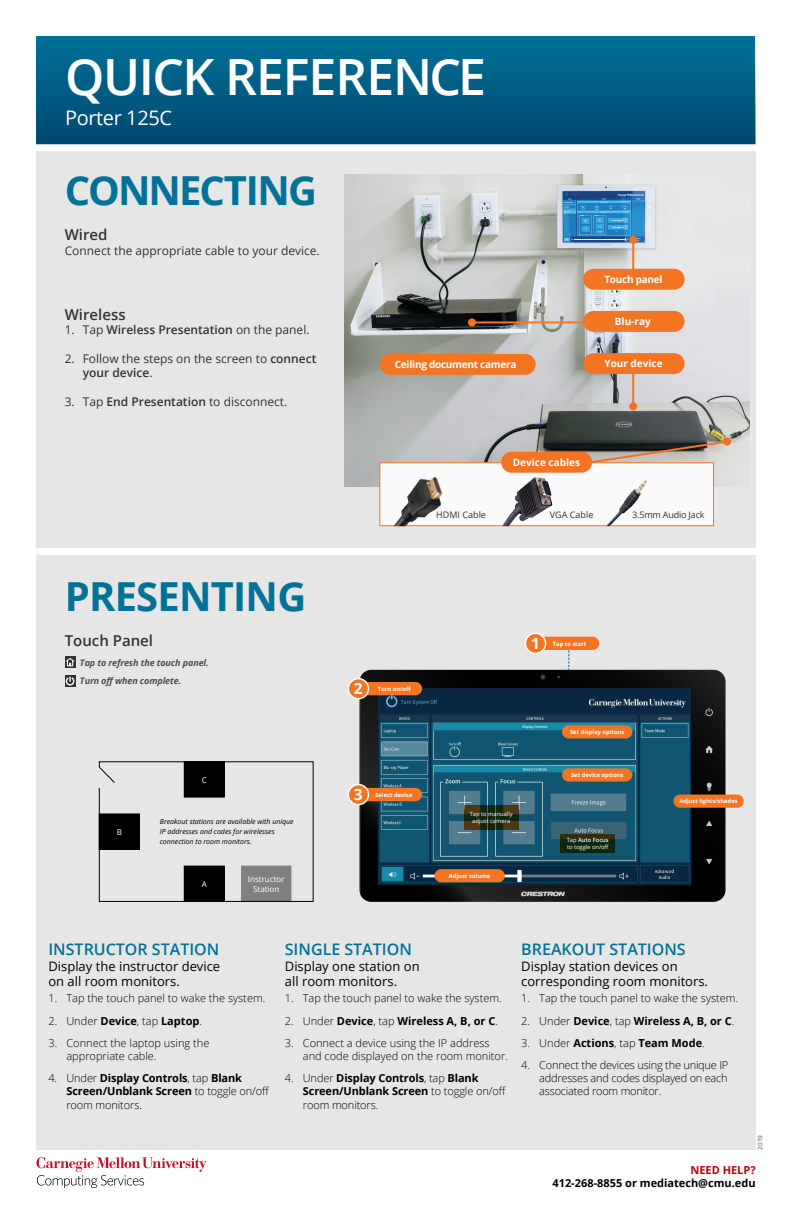
<style>
.page{position:relative;width:792px;height:1224px;background:#fff}
.page>*{position:absolute;margin:0;border:0;box-sizing:border-box;transform-origin:0 0}
.t1{font:600 50px "Open Sans";letter-spacing:-.025em;color:#fff}
.Options{font:700 40px "Open Sans";letter-spacing:-.05em;color:#007298}
.Options-2{font:700 40px "Open Sans";letter-spacing:-.025em;color:#007298}
.t2{font:20px "Open Sans";letter-spacing:-.02em;color:#fff}
.t3{font:600 16px "Open Sans";color:#007298}
.Numbers{font:700 15.5px "Open Sans";color:#fff}
.t4{font:600 15px "Open Sans";color:#333}
.t5{font:13px/15.6px "Open Sans";color:#000}
.t6{font:12px/14.4px "Open Sans";color:#333}
.t7{font:600 12px "Open Sans";color:#333}
.t8{font:300 11px/13.2px "Open Sans";color:#000}
.t9{font:700 11px/13.2px "Open Sans";letter-spacing:-.01em;color:#000}
.t10{font:700 11px "Open Sans";color:#b00}
.Labels{font:700 10px "Open Sans";letter-spacing:-.025em;color:#fff}
.Labels-2{font:700 10px "Open Sans";color:#fff}
.t11{font:italic 700 9px "Open Sans";letter-spacing:-.01em;color:#4d4d4d}
.t12{font:9px "Open Sans";color:#333}
.t13{font:9px "Open Sans";letter-spacing:-.02em;color:#333}
.Note{font:8px/9.6px "Open Sans";color:#fff;text-align:center}
.t14{font:italic 7px/10px "Open Sans";color:#000}
.Note-2{font:600 6.5px "Open Sans";color:#808080}
.t15{font:700 5.8px "Open Sans";color:#fff}
.t16{font:5.8px/6.9px "Open Sans";color:#fff;text-align:center}
.s1{font-weight:400}
.s2{font-weight:600}
.s3{font-weight:700}
.s4{font-weight:300}
</style>
<div class="page">
<div style="left:36px;top:36px;width:719px;height:112px;background:linear-gradient(to bottom,#007197,#00466d)"></div>
<div style="left:36px;top:147px;width:720px;height:1003px;background:#e6e6e6"></div>
<div style="left:32px;top:144px;width:724px;height:7px;background:#fff"></div>
<svg style="left:529px;top:637px;width:70px;height:33px"></svg>
<div style="left:525px;top:633px;width:21px;height:21px;background:#fff;border-radius:50%"></div>
<div style="left:526px;top:634px;width:19px;height:19px;background:#f37524;border-radius:50%"></div>
<div style="left:99px;top:814px;width:40px;height:35px;background:#000"></div>
<div style="left:99px;top:814px;width:41px;height:36px;border:1px solid #000"></div>
<div style="left:184px;top:762px;width:40px;height:35px;background:#000"></div>
<div style="left:184px;top:761px;width:41px;height:36px;border:1px solid #000"></div>
<div style="left:184px;top:866px;width:40px;height:35px;background:#000"></div>
<div style="left:184px;top:866px;width:41px;height:36px;border:1px solid #000"></div>
<div style="left:241px;top:866px;width:50px;height:36px;background:#808080"></div>
<div style="left:99px;top:761px;width:215px;height:141px;border:1px solid #000"></div>
<div style="left:95px;top:767px;width:8px;height:21px;background:#e6e6e6"></div>
<svg style="left:98px;top:766px;width:17px;height:17px"></svg>
<img style="left:359px;top:670px;width:367px;height:232px">
<svg style="left:367px;top:682px;width:55px;height:13px"></svg>
<div style="left:348px;top:678px;width:21px;height:21px;background:#fff;border-radius:50%"></div>
<div style="left:349px;top:679px;width:19px;height:19px;background:#f37524;border-radius:50%"></div>
<svg style="left:367px;top:788px;width:55px;height:13px"></svg>
<div style="left:348px;top:784px;width:21px;height:21px;background:#fff;border-radius:50%"></div>
<div style="left:349px;top:785px;width:19px;height:19px;background:#f37524;border-radius:50%"></div>
<div style="left:562px;top:725px;width:70px;height:14px;background:#f37524;border-radius:7px"></div>
<div style="left:562px;top:768px;width:70px;height:14px;background:#f37524;border-radius:7px"></div>
<div style="left:434px;top:869px;width:71px;height:13px;background:#f37524;border-radius:7px"></div>
<div style="left:673px;top:795px;width:71px;height:13px;background:#f37524;border-radius:7px"></div>
<svg style="left:465px;top:805px;width:54px;height:25px"></svg>
<svg style="left:561px;top:834px;width:54px;height:19px"></svg>
<img style="left:344px;top:174px;width:405px;height:312px">
<div style="left:583px;top:269px;width:102px;height:21px;background:#f37524;border-radius:10px"></div>
<div style="left:380px;top:354px;width:156px;height:21px;background:#f37524;border-radius:10px"></div>
<div style="left:379px;top:462px;width:335px;height:64px;background:#fafafa;border:1px solid #f37524"></div>
<img style="left:502px;top:477px;width:51px;height:49px">
<img style="left:605px;top:480px;width:43px;height:46px">
<img style="left:393px;top:476px;width:50px;height:50px">
<svg style="left:564px;top:439px;width:165px;height:29px"></svg>
<div style="left:723px;top:438px;width:8px;height:8px;background:#f37524;border-radius:50%"></div>
<div style="left:501px;top:452px;width:91px;height:21px;background:#f37524;border-radius:10px"></div>
<hr style="left:632px;top:373px;width:2px;height:33px;background:#f37524">
<div style="left:629px;top:402px;width:8px;height:8px;background:#f37524;border-radius:50%"></div>
<div style="left:583px;top:353px;width:102px;height:21px;background:#f37524;border-radius:10px"></div>
<hr style="left:472px;top:321px;width:146px;height:2px;background:#f37524">
<div style="left:468px;top:318px;width:8px;height:8px;background:#f37524;border-radius:50%"></div>
<hr style="left:632px;top:240px;width:2px;height:33px;background:#f37524">
<div style="left:629px;top:236px;width:8px;height:8px;background:#f37524;border-radius:50%"></div>
<div style="left:583px;top:311px;width:102px;height:21px;background:#f37524;border-radius:10px"></div>
<div style="left:36px;top:548px;width:727px;height:7px;background:#fff"></div>
<div style="left:65px;top:676px;width:10px;height:11px;background:#333"></div>
<svg style="left:65px;top:677px;width:10px;height:9px"></svg>
<svg style="left:65px;top:657px;width:10px;height:11px"></svg>
<svg style="left:66px;top:658px;width:8px;height:8px"></svg>
<svg style="left:36px;top:1157px;width:170px;height:31px"></svg>
<h1 class="t1" style="left:65px;top:42px;width:422px">QUICK REFERENCE</h1>
<h3 class="t2" style="left:65px;top:104px;width:108px">Porter 125C</h3>
<p class="Options" style="left:65px;top:162px;width:254px">CONNECTING</p>
<p class="t4" style="left:65px;top:225px;width:44px">Wired</p>
<p class="t6" style="left:65px;top:243px;width:257px">Connect the appropriate cable to your device.</p>
<p class="t4" style="left:65px;top:304px;width:62px">Wireless</p>
<p class="t7" style="left:65px;top:322px;width:246px"><span class="s1">1. Tap</span> Wireless Presentation <span class="s1">on the panel.</span></p>
<p class="t6" style="left:83px;top:351px;width:235px;text-indent:-18px">2. Follow the steps on the screen to <span class="s2">connect your device</span>.</p>
<p class="t6" style="left:65px;top:394px;width:224px">3. Tap <span class="s2">End Presentation</span> to disconnect.</p>
<p class="Options-2" style="left:65px;top:568px;width:243px">PRESENTING</p>
<p class="t4" style="left:65px;top:631px;width:90px">Touch Panel</p>
<p class="t11" style="left:80px;top:656px;width:130px">Tap to refresh the touch panel.</p>
<p class="t11" style="left:80px;top:674px;width:103px">Turn off when complete.</p>
<p class="Note" style="left:117px;top:827px;width:7px">B</p>
<p class="Note" style="left:202px;top:775px;width:7px">C</p>
<p class="t14" style="left:160px;top:816px;width:135px">Breakout stations are available with unique<br>IP addresses and codes for wirelesses connection to room monitors.</p>
<p class="Note" style="left:202px;top:879px;width:7px">A</p>
<p class="Note" style="left:248px;top:874px;width:38px">Instructor<br>Station</p>
<p class="Labels" style="left:604px;top:272px;width:60px">Touch panel</p>
<p class="Labels" style="left:395px;top:358px;width:123px">Ceiling document camera</p>
<p class="Labels" style="left:615px;top:315px;width:37px">Blu-ray</p>
<p class="Labels-2" style="left:604px;top:357px;width:60px">Your device</p>
<p class="Labels-2" style="left:513px;top:455px;width:69px">Device cables</p>
<p class="t12" style="left:436px;top:508px;width:51px">HDMI Cable</p>
<p class="t12" style="left:550px;top:508px;width:45px">VGA Cable</p>
<p class="t13" style="left:632px;top:508px;width:74px">3.5mm Audio Jack</p>
<p class="Numbers" style="left:354px;top:677px;width:10px">2</p>
<p class="t15" style="left:378px;top:685px;width:34px">Turn on/off</p>
<p class="Numbers" style="left:354px;top:783px;width:10px">3</p>
<p class="t15" style="left:375px;top:791px;width:39px">Select device</p>
<p class="Numbers" style="left:531px;top:632px;width:10px">1</p>
<p class="t15" style="left:553px;top:639px;width:35px">Tap to start</p>
<p class="t16" style="left:470px;top:810px;width:45px">Tap to manually adjust camera</p>
<p class="t15" style="left:449px;top:872px;width:43px">Adjust volume</p>
<p class="t15" style="left:570px;top:728px;width:56px">Set display options</p>
<p class="t15" style="left:571px;top:771px;width:54px">Set device options</p>
<p class="t16" style="left:567px;top:836px;width:43px;text-align:left">Tap <span class="s2">Auto Focus </span>to toggle on/off</p>
<p class="t15" style="left:679px;top:797px;width:60px">Adjust lights/shades</p>
<p class="t3" style="left:48px;top:938px;width:173px">INSTRUCTOR STATION</p>
<p class="t5" style="left:48px;top:958px;width:173px">Display the instructor device on all room monitors.</p>
<p class="t8" style="left:48px;top:991px;width:218px">1. Tap the touch panel to wake the system.</p>
<p class="t8" style="left:48px;top:1014px;width:155px">2. Under <span class="s3">Device</span>, tap <span class="s3">Laptop</span>.</p>
<p class="t8" style="left:66px;top:1036px;width:144px;text-indent:-18px">3. Connect the laptop using the appropriate cable.</p>
<p class="t9" style="left:66px;top:1071px;width:205px;text-indent:-18px"><span class="s4">4. Under</span> Display Controls<span class="s4">, tap</span> Blank<br>Screen/Unblank Screen <span class="s4">to toggle on/off room monitors.</span></p>
<p class="t3" style="left:285px;top:938px;width:129px">SINGLE STATION</p>
<p class="t5" style="left:285px;top:958px;width:136px">Display one station on all room monitors.</p>
<p class="t8" style="left:285px;top:991px;width:218px">1. Tap the touch panel to wake the system.</p>
<p class="t9" style="left:285px;top:1014px;width:215px"><span class="s4">2. Under</span> Device<span class="s4">, tap</span> Wireless A, B, or C<span class="s4">.</span></p>
<p class="t8" style="left:303px;top:1036px;width:207px;text-indent:-18px">3. Connect a device using the IP address and code displayed on the room monitor.</p>
<p class="t9" style="left:303px;top:1071px;width:205px;text-indent:-18px"><span class="s4">4. Under</span> Display Controls<span class="s4">, tap</span> Blank<br>Screen/Unblank Screen <span class="s4">to toggle on/off room monitors.</span></p>
<p class="t3" style="left:521px;top:938px;width:166px">BREAKOUT STATIONS</p>
<p class="t5" style="left:521px;top:958px;width:188px">Display station devices on corresponding room monitors.</p>
<p class="t8" style="left:521px;top:991px;width:218px">1. Tap the touch panel to wake the system.</p>
<p class="t9" style="left:521px;top:1014px;width:215px"><span class="s4">2. Under</span> Device<span class="s4">, tap</span> Wireless A, B, or C<span class="s4">.</span></p>
<p class="t9" style="left:521px;top:1036px;width:185px"><span class="s4">3. Under</span> Actions<span class="s4">, tap</span> Team Mode<span class="s4">.</span></p>
<p class="t8" style="left:539px;top:1058px;width:191px;text-align:justify;text-indent:-18px">4. Connect the devices using the unique IP addresses and codes displayed on each associated room monitor.</p>
<p class="Note-2" style="left:756px;top:1150px;width:16px;rotate:-90deg">2019</p>
<p class="t10" style="left:690px;top:1162px;width:67px">NEED HELP?</p>
<p class="t9" style="left:552px;top:1176px;width:205px">412-268-8855 or mediatech@cmu.edu</p>
</div>
